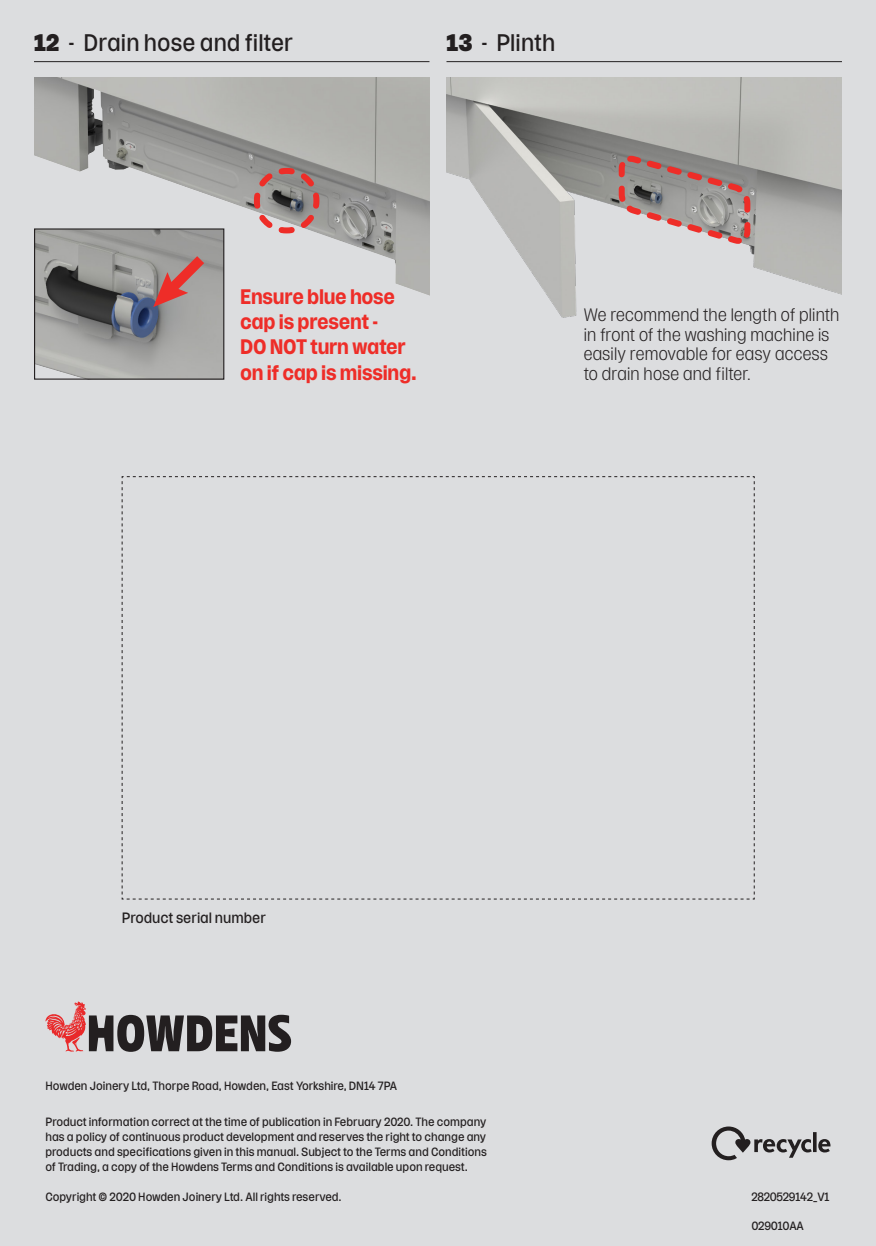
<style>
.page{position:relative;width:876px;height:1246px;background:#dcdddf}
.page>*{position:absolute;margin:0;border:0;box-sizing:border-box;transform-origin:0 0}
.Howden_installation{font:24px "Rooster";color:#231f20}
.Annotations{font:700 21px/25.2px "Rooster";letter-spacing:-.015em;color:#ee2d28}
.Annotations-2{font:300 18px/19.5px "Rooster";letter-spacing:-.025em;color:#231f20}
.t1{font:15px "Rooster";color:#231f20}
.t2{font:12px/15px "Rooster";color:#231f20;text-align:justify}
.t3{font:12px "Rooster";letter-spacing:-.025em;color:#231f20}
.s1{font-weight:900}
</style>
<div class="page">
<svg style="left:121px;top:476px;width:634px;height:424px"></svg>
<svg style="left:45px;top:1001px;width:246px;height:51px"></svg>
<svg style="left:712px;top:1126px;width:118px;height:34px"></svg>
<img style="left:34px;top:77px;width:395px;height:259px">
<svg style="left:251px;top:165px;width:71px;height:71px"></svg>
<img style="left:446px;top:77px;width:396px;height:241px">
<svg style="left:616px;top:145px;width:137px;height:110px"></svg>
<img style="left:36px;top:230px;width:186px;height:148px">
<div style="left:34px;top:228px;width:190px;height:152px;border:1px solid #231f20"></div>
<svg style="left:153px;top:246px;width:62px;height:61px;background:#ad8582"></svg>
<hr style="left:34px;top:61px;width:395px;height:1px;background:#231f20">
<hr style="left:446px;top:61px;width:396px;height:1px;background:#231f20">
<p class="Howden_installation" style="left:34px;top:30px;width:261px"><span class="s1">12</span> - Drain hose and filter</p>
<p class="Howden_installation" style="left:446px;top:30px;width:110px"><span class="s1">13</span> - Plinth</p>
<p class="Annotations" style="left:240px;top:284px;width:178px">Ensure blue hose cap is present -<br>DO NOT turn water on if cap is missing.</p>
<p class="Annotations-2" style="left:583px;top:305px;width:258px">We recommend the length of plinth in front of the washing machine is easily removable for easy access to drain hose and filter.</p>
<p class="t1" style="left:122px;top:909px;width:146px">Product serial number</p>
<p class="t2" style="left:45px;top:1078px;width:353px">Howden Joinery Ltd, Thorpe Road, Howden, East Yorkshire, DN14 7PA</p>
<p class="t2" style="left:45px;top:1114px;width:443px">Product information correct at the time of publication in February 2020. The company has a policy of continuous product development and reserves the right to change any products and specifications given in this manual. Subject to the Terms and Conditions of Trading, a copy of the Howdens Terms and Conditions is available upon request.</p>
<p class="t2" style="left:45px;top:1189px;width:298px">Copyright © 2020 Howden Joinery Ltd. All rights reserved.</p>
<p class="t3" style="left:751px;top:1190px;width:80px">2820529142_V1</p>
<p class="t3" style="left:751px;top:1219px;width:54px">029010AA</p>
</div>
